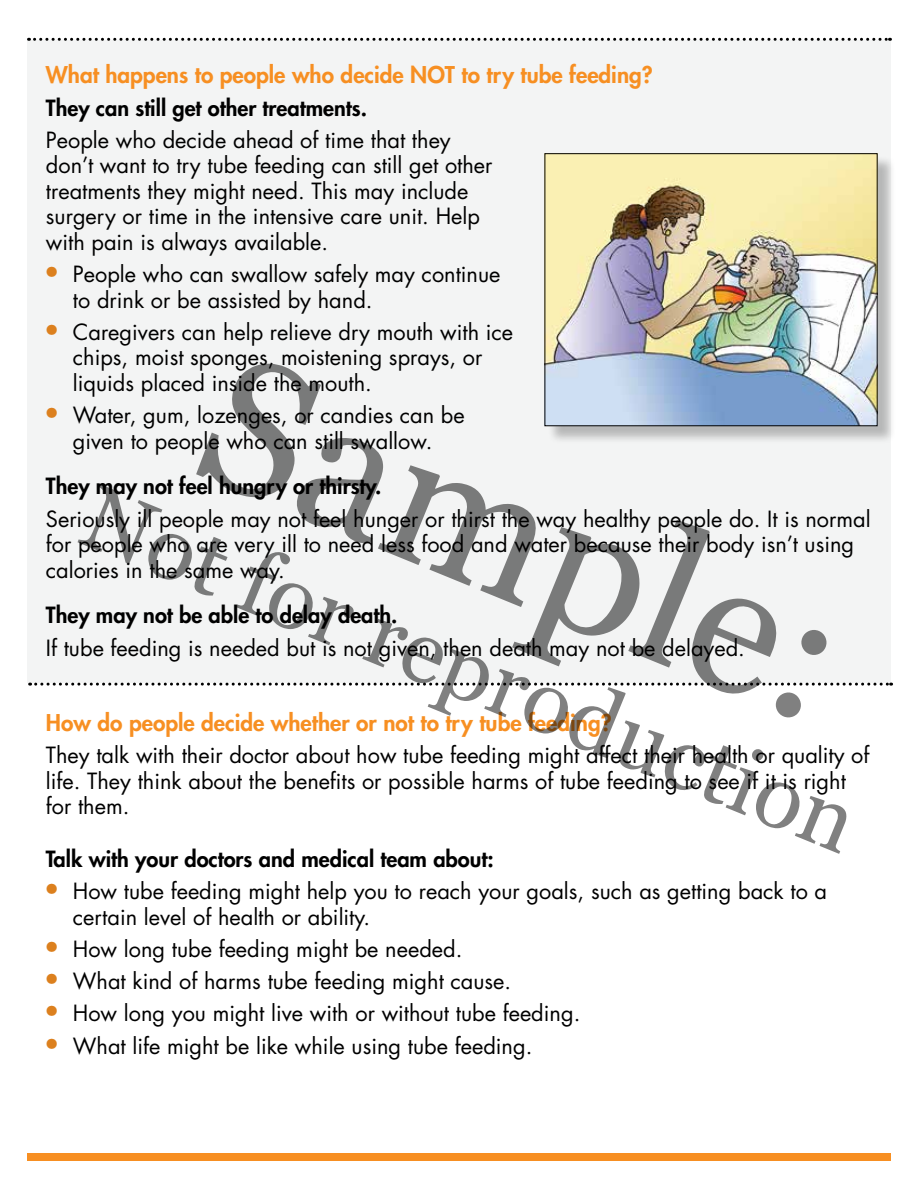
<style>
.page{position:relative;width:918px;height:1188px;background:#fff}
.page>*{position:absolute;margin:0;border:0;box-sizing:border-box;transform-origin:0 0}
.t1{font:187.5px "Georgia";color:#000}
.t2{font:90px "Georgia";color:#000}
.t3{font:800 22.5px "Futura Std";color:#f78f22}
.t4{font:21.75px/25.5px "Futura Std";color:#000}
.t5{font:800 21.75px "Futura Std";color:#000}
.s1{font-size:27px;color:#dc801e}
</style>
<div class="page">
<div style="left:27px;top:1154px;width:864px;height:7px;background:#f78f22"></div>
<div style="left:27px;top:40px;width:864px;height:643px;background:#f3f4f4"></div>
<svg style="left:35px;top:38px;width:856px;height:3px"></svg>
<svg style="left:30px;top:683px;width:862px;height:3px"></svg>
<div style="left:547px;top:156px;width:349px;height:289px;background:#000;opacity:.25"></div>
<img style="left:547px;top:155px;width:328px;height:269px">
<div style="left:545px;top:153px;width:332px;height:273px;border:1px solid #000"></div>
<p class="t3" style="left:46px;top:61px;width:608px">What happens to people who decide NOT to try tube feeding?</p>
<p class="t5" style="left:46px;top:94px;width:323px">They can still get other treatments.</p>
<p class="t4" style="left:46px;top:127px;width:448px">People who decide ahead of time that they don’t want to try tube feeding can still get other treatments they might need. This may include surgery or time in the intensive care unit. Help with pain is always available.</p>
<p class="t4" style="left:73px;top:262px;width:429px;text-indent:-29px"><span class="s1">•</span> People who can swallow safely may continue to drink or be assisted by hand.</p>
<p class="t4" style="left:73px;top:319px;width:442px;text-indent:-29px"><span class="s1">•</span> Caregivers can help relieve dry mouth with ice chips, moist sponges, moistening sprays, or liquids placed inside the mouth.</p>
<p class="t4" style="left:44px;top:403px;width:422px;text-align:center"><span class="s1">•</span> Water, gum, lozenges, or candies can be given to people who can still swallow.</p>
<p class="t5" style="left:46px;top:473px;width:337px">They may not feel hungry or thirsty.</p>
<p class="t4" style="left:46px;top:506px;width:826px">Seriously ill people may not feel hunger or thirst the way healthy people do. It is normal for people who are very ill to need less food and water because their body isn’t using calories in the same way.</p>
<p class="t5" style="left:46px;top:602px;width:353px">They may not be able to delay death.</p>
<p class="t4" style="left:46px;top:635px;width:701px">If tube feeding is needed but is not given, then death may not be delayed.</p>
<h1 class="t1" style="left:253px;top:307px;width:676px;rotate:22deg">Sample:</h1>
<h2 class="t2" style="left:107px;top:464px;width:829px;rotate:22deg">Not for reproduction</h2>
<p class="t3" style="left:46px;top:709px;width:567px">How do people decide whether or not to try tube feeding?</p>
<p class="t4" style="left:46px;top:743px;width:825px">They talk with their doctor about how tube feeding might affect their health or quality of life. They think about the benefits or possible harms of tube feeding to see if it is right for them.</p>
<p class="t5" style="left:46px;top:845px;width:449px">Talk with your doctors and medical team about:</p>
<p class="t4" style="left:73px;top:879px;width:756px;text-indent:-29px"><span class="s1">•</span> How tube feeding might help you to reach your goals, such as getting back to a certain level of health or ability.</p>
<p class="t4" style="left:44px;top:936px;width:420px"><span class="s1">•</span> How long tube feeding might be needed.</p>
<p class="t4" style="left:44px;top:969px;width:469px"><span class="s1">•</span> What kind of harms tube feeding might cause.</p>
<p class="t4" style="left:44px;top:1001px;width:538px"><span class="s1">•</span> How long you might live with or without tube feeding.</p>
<p class="t4" style="left:44px;top:1033px;width:490px"><span class="s1">•</span> What life might be like while using tube feeding.</p>
</div>
